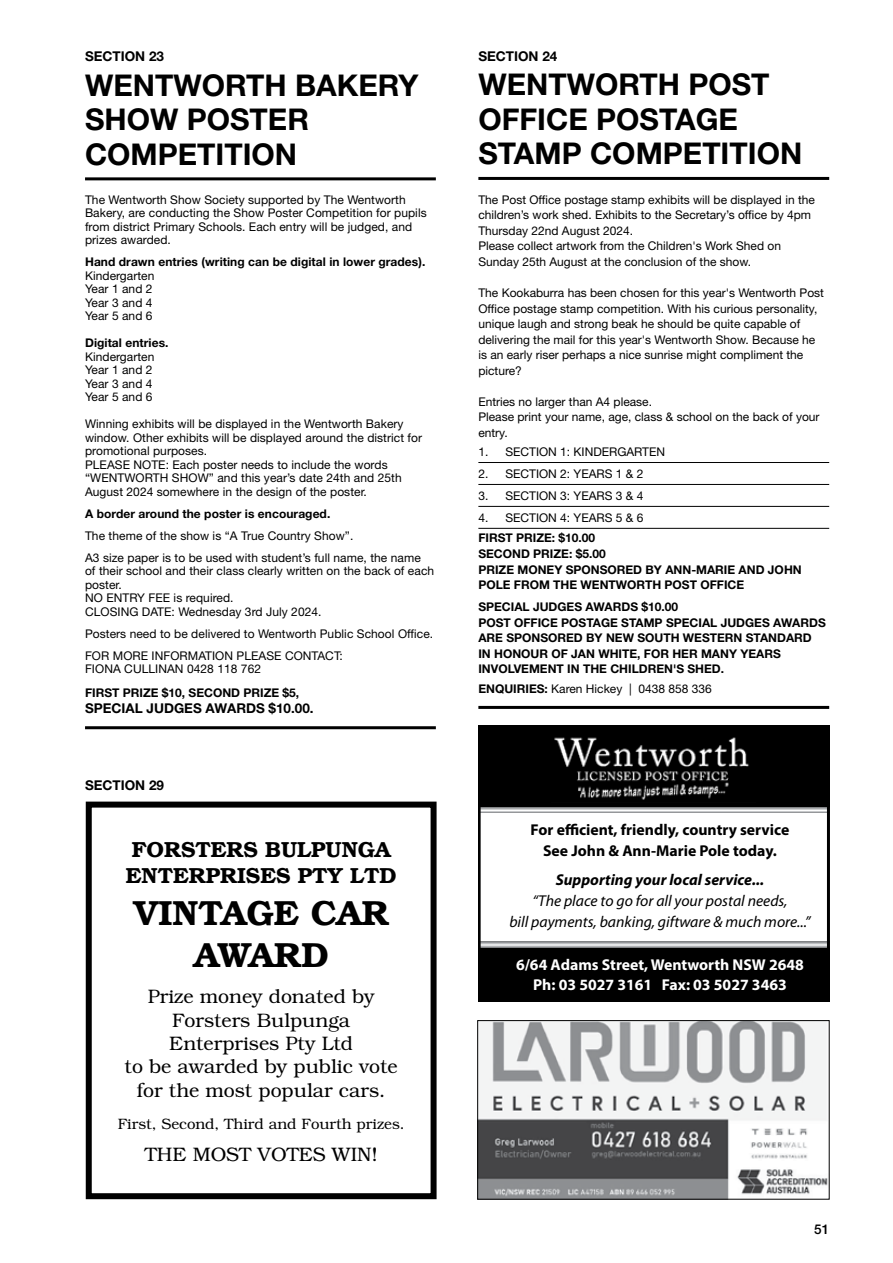
<style>
.page{position:relative;width:893px;height:1263px;background:#fff}
.page>*{position:absolute;margin:0;border:0;box-sizing:border-box;transform-origin:0 0}
.t1{font:600 34.95px/41.8px "Bookman";color:#000;text-align:center}
.t2{font:700 30px/34.5px "Helvetica Neue LT Std";color:#000}
.t3{font:600 21.9px/26.2px "Bookman";color:#000}
.t4{font:19.5px/23.4px "Bookman";color:#000;text-align:center}
.t5{font:italic 15.75px/21px "Myriad Pro";color:#000;text-align:center}
.t6{font:700 15.75px/21px "Myriad Pro";color:#000;text-align:center}
.t7{font:700 15.75px/19.8px "Myriad Pro";color:#fff;text-align:center}
.t8{font:italic 700 15.75px "Myriad Pro";color:#000}
.t9{font:15px "Bookman";color:#000}
.t10{font:700 13.5px "Helvetica Neue LT Std";color:#000}
.t11{font:500 13.5px "Helvetica Neue LT Std";color:#000}
.t12{font:12px/13.5px "Helvetica Neue LT Std";letter-spacing:.005em;color:#000}
.t13{font:700 12px/15.6px "Helvetica Neue LT Std";color:#000}
.s1{font-weight:700}
</style>
<div class="page">
<div style="left:482px;top:729px;width:343px;height:78px;background:#000"></div>
<div style="left:482px;top:947px;width:343px;height:51px;background:#000"></div>
<img style="left:552px;top:731px;width:204px;height:72px">
<svg style="left:482px;top:807px;width:343px;height:6px"></svg>
<svg style="left:482px;top:942px;width:343px;height:5px;background:#c1c3c5"></svg>
<div style="left:478px;top:725px;width:351px;height:277px;border:3px solid #000"></div>
<hr style="left:85px;top:726px;width:351px;height:3px;background:#000">
<hr style="left:85px;top:177px;width:351px;height:3px;background:#000">
<hr style="left:478px;top:177px;width:351px;height:3px;background:#000">
<hr style="left:478px;top:462px;width:351px;height:1px;background:#000">
<hr style="left:478px;top:484px;width:351px;height:1px;background:#000">
<hr style="left:478px;top:506px;width:351px;height:1px;background:#000">
<hr style="left:478px;top:528px;width:351px;height:1px;background:#000">
<hr style="left:478px;top:706px;width:351px;height:3px;background:#000">
<div style="left:86px;top:801px;width:351px;height:398px;border:6px solid #000"></div>
<img style="left:479px;top:1022px;width:349px;height:175px">
<div style="left:477px;top:1020px;width:353px;height:179px;border:1px solid #000"></div>
<p class="t10" style="left:85px;top:48px;width:81px">SECTION 23</p>
<h2 class="t2" style="left:85px;top:67px;width:335px">WENTWORTH BAKERY<br>SHOW POSTER<br>COMPETITION</h2>
<p class="t12" style="left:85px;top:192px;width:343px">The Wentworth Show Society supported by The Wentworth Bakery, are conducting the Show Poster Competition for pupils from district Primary Schools. Each entry will be judged, and prizes awarded.</p>
<p class="t13" style="left:85px;top:254px;width:342px">Hand drawn entries (writing can be digital in lower grades).</p>
<p class="t12" style="left:85px;top:268px;width:71px">Kindergarten<br>Year 1 and 2<br>Year 3 and 4<br>Year 5 and 6</p>
<p class="t13" style="left:85px;top:335px;width:85px">Digital entries.</p>
<p class="t12" style="left:85px;top:349px;width:71px">Kindergarten<br>Year 1 and 2<br>Year 3 and 4<br>Year 5 and 6</p>
<p class="t12" style="left:85px;top:417px;width:339px">Winning exhibits will be displayed in the Wentworth Bakery window. Other exhibits will be displayed around the district for promotional purposes.<br>PLEASE NOTE: Each poster needs to include the words “WENTWORTH SHOW” and this year’s date 24th and 25th August 2024 somewhere in the design of the poster.</p>
<p class="t13" style="left:85px;top:505px;width:247px">A border around the poster is encouraged.</p>
<p class="t12" style="left:85px;top:524px;width:337px;line-height:22px">The theme of the show is “A True Country Show”.<br>A3 size paper is to be used with student’s full name, the name</p>
<p class="t12" style="left:85px;top:564px;width:351px">of their school and their class clearly written on the back of each poster.<br>NO ENTRY FEE is required.<br>CLOSING DATE: Wednesday 3rd July 2024.</p>
<p class="t12" style="left:85px;top:622px;width:350px;line-height:22px">Posters need to be delivered to Wentworth Public School Office.<br>FOR MORE INFORMATION PLEASE CONTACT:</p>
<p class="t12" style="left:85px;top:662px;width:178px">FIONA CULLINAN 0428 118 762</p>
<p class="t13" style="left:85px;top:685px;width:216px">FIRST PRIZE $10, SECOND PRIZE $5,</p>
<p class="t10" style="left:85px;top:700px;width:230px">SPECIAL JUDGES AWARDS $10.00.</p>
<p class="t10" style="left:85px;top:777px;width:81px">SECTION 29</p>
<h3 class="t3" style="left:126px;top:836px;width:272px">FORSTERS BULPUNGA<br>ENTERPRISES PTY LTD</h3>
<h1 class="t1" style="left:133px;top:892px;width:257px">VINTAGE CAR<br>AWARD</h1>
<h3 class="t4" style="left:125px;top:985px;width:275px">Prize money donated by<br>Forsters Bulpunga<br>Enterprises Pty Ltd<br>to be awarded by public vote for the most popular cars.</h3>
<p class="t9" style="left:118px;top:1115px;width:288px">First, Second, Third and Fourth prizes.</p>
<h3 class="t4" style="left:145px;top:1142px;width:234px">THE MOST VOTES WIN!</h3>
<p class="t10" style="left:478px;top:48px;width:81px">SECTION 24</p>
<h2 class="t2" style="left:478px;top:67px;width:325px">WENTWORTH POST<br>OFFICE POSTAGE<br>STAMP COMPETITION</h2>
<p class="t12" style="left:478px;top:191px;width:338px;line-height:15.6px">The Post Office postage stamp exhibits will be displayed in the children’s work shed. Exhibits to the Secretary’s office by 4pm Thursday 22nd August 2024.<br>Please collect artwork from the Children's Work Shed on Sunday 25th August at the conclusion of the show.</p>
<p class="t12" style="left:478px;top:285px;width:347px;line-height:15.6px">The Kookaburra has been chosen for this year's Wentworth Post Office postage stamp competition. With his curious personality, unique laugh and strong beak he should be quite capable of delivering the mail for this year's Wentworth Show. Because he is an early riser perhaps a nice sunrise might compliment the picture?</p>
<p class="t12" style="left:478px;top:394px;width:343px;line-height:15.6px">Entries no larger than A4 please.<br>Please print your name, age, class &amp; school on the back of your entry.</p>
<p class="t12" style="left:478px;top:445px;width:188px">1. SECTION 1: KINDERGARTEN</p>
<p class="t12" style="left:478px;top:466px;width:167px">2. SECTION 2: YEARS 1 &amp; 2</p>
<p class="t12" style="left:478px;top:488px;width:167px">3. SECTION 3: YEARS 3 &amp; 4</p>
<p class="t12" style="left:478px;top:510px;width:167px">4. SECTION 4: YEARS 5 &amp; 6</p>
<p class="t13" style="left:478px;top:530px;width:325px">FIRST PRIZE: $10.00<br>SECOND PRIZE: $5.00<br>PRIZE MONEY SPONSORED BY ANN-MARIE AND JOHN<br>POLE FROM THE WENTWORTH POST OFFICE</p>
<p class="t13" style="left:478px;top:599px;width:349px">SPECIAL JUDGES AWARDS $10.00<br>POST OFFICE POSTAGE STAMP SPECIAL JUDGES AWARDS ARE SPONSORED BY NEW SOUTH WESTERN STANDARD IN HONOUR OF JAN WHITE, FOR HER MANY YEARS INVOLVEMENT IN THE CHILDREN'S SHED.</p>
<p class="t12" style="left:478px;top:682px;width:235px"><span class="s1">ENQUIRIES:</span> Karen Hickey | 0438 858 336</p>
<h3 class="t6" style="left:531px;top:818px;width:260px">For efficient, friendly, country service<br>See John &amp; Ann-Marie Pole today.</h3>
<h3 class="t8" style="left:556px;top:870px;width:210px">Supporting your local service...</h3>
<h3 class="t5" style="left:509px;top:890px;width:303px">“The place to go for all your postal needs,<br>bill payments, banking, giftware &amp; much more...”</h3>
<h3 class="t7" style="left:516px;top:954px;width:289px">6/64 Adams Street, Wentworth NSW 2648<br>Ph: 03 5027 3161 Fax: 03 5027 3463</h3>
<p class="t11" style="left:814px;top:1221px;width:17px">51</p>
</div>
